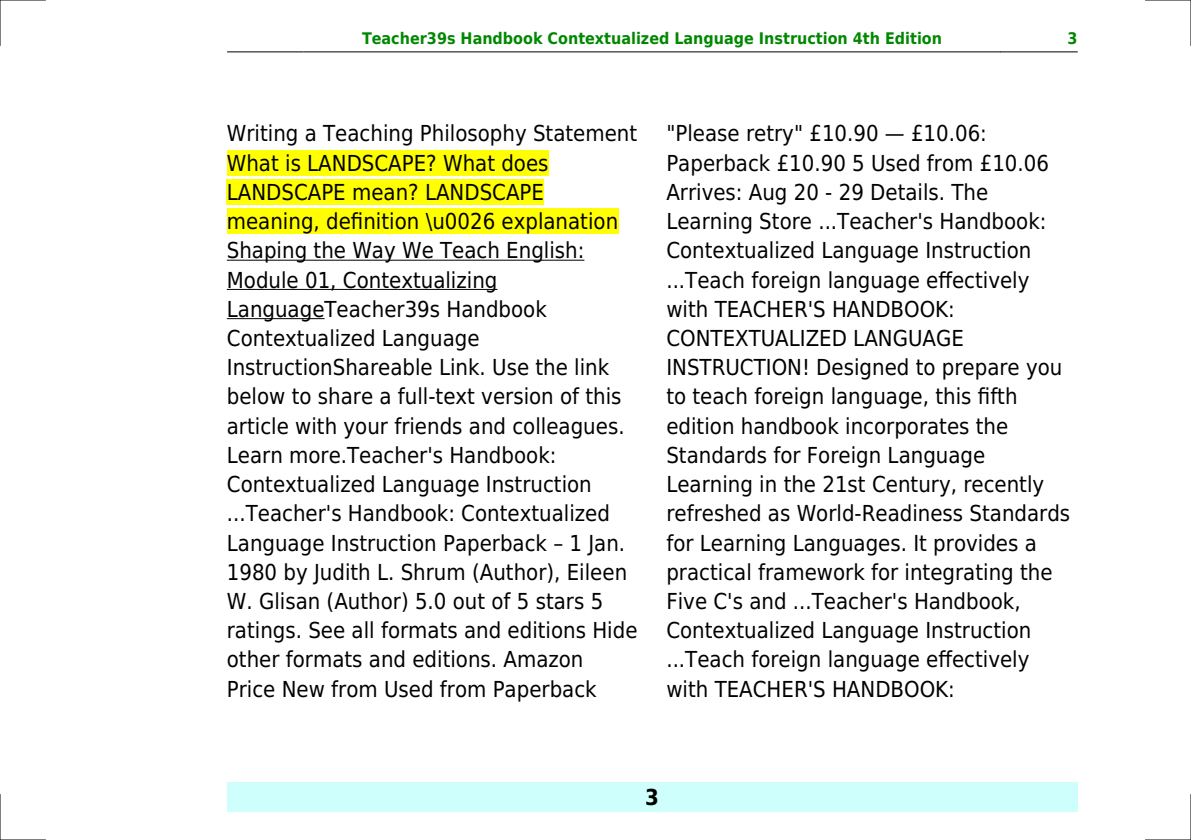
<style>
.page{position:relative;width:1191px;height:840px;background:#fff}
.page>*{position:absolute;margin:0;border:0;box-sizing:border-box;transform-origin:0 0}
.t1{font:22px/29.2px "DejaVu Sans Condensed";color:#000}
.t2{font:700 22px "DejaVu Sans Condensed";color:#000}
.t3{font:700 16px "DejaVu Sans Condensed";color:#080}
</style>
<div class="page">
<hr style="left:227px;top:51px;width:76px;height:1px;background:#000">
<hr style="left:304px;top:51px;width:696px;height:1px;background:#000">
<hr style="left:1001px;top:51px;width:76px;height:1px;background:#000">
<div style="left:227px;top:782px;width:850px;height:29px;background:#cffffc"></div>
<div style="left:227px;top:150px;width:321px;height:26px;background:#ff0"></div>
<div style="left:227px;top:179px;width:317px;height:26px;background:#ff0"></div>
<div style="left:227px;top:208px;width:391px;height:26px;background:#ff0"></div>
<hr style="left:227px;top:259px;width:357px;height:1px;background:#000">
<hr style="left:227px;top:289px;width:270px;height:1px;background:#000">
<hr style="left:227px;top:318px;width:97px;height:1px;background:#000">
<hr style="left:0;top:0;width:45px;height:1px;background:#000">
<hr style="left:1145px;top:0;width:46px;height:1px;background:#000">
<hr style="left:0;top:839px;width:45px;height:1px;background:#000">
<hr style="left:1145px;top:839px;width:46px;height:1px;background:#000">
<hr style="left:0;top:0;width:1px;height:45px;background:#000">
<hr style="left:0;top:794px;width:1px;height:45px;background:#000">
<hr style="left:1190px;top:0;width:1px;height:45px;background:#000">
<hr style="left:1190px;top:794px;width:1px;height:45px;background:#000">
<p class="t3" style="left:362px;top:29px;width:581px">Teacher39s Handbook Contextualized Language Instruction 4th Edition</p>
<p class="t3" style="left:1067px;top:29px;width:12px">3</p>
<p class="t1" style="left:227px;top:119px;width:412px">Writing a Teaching Philosophy Statement What is LANDSCAPE? What does LANDSCAPE mean? LANDSCAPE meaning, definition \u0026 explanation Shaping the Way We Teach English:<br>Module 01, Contextualizing LanguageTeacher39s Handbook Contextualized Language InstructionShareable Link. Use the link below to share a full-text version of this article with your friends and colleagues.<br>Learn more.Teacher's Handbook:<br>Contextualized Language Instruction ...Teacher's Handbook: Contextualized Language Instruction Paperback 1 Jan.<br>1980 by Judith L. Shrum (Author), Eileen W. Glisan (Author) 5.0 out of 5 stars 5 ratings. See all formats and editions Hide other formats and editions. Amazon Price New from Used from Paperback</p>
<p class="t1" style="left:666px;top:119px;width:214px">"Please retry" £10.90</p>
<p class="t1" style="left:666px;top:119px;width:405px;text-indent:245px">£10.06:<br>Paperback £10.90 5 Used from £10.06<br>Arrives: Aug 20 - 29 Details. The Learning Store ...Teacher's Handbook:<br>Contextualized Language Instruction ...Teach foreign language effectively with TEACHER'S HANDBOOK:<br>CONTEXTUALIZED LANGUAGE INSTRUCTION! Designed to prepare you to teach foreign language, this fifth edition handbook incorporates the Standards for Foreign Language Learning in the 21st Century, recently refreshed as World-Readiness Standards for Learning Languages. It provides a practical framework for integrating the Five C's and ...Teacher's Handbook, Contextualized Language Instruction ...Teach foreign language effectively with TEACHER'S HANDBOOK:</p>
<p class="t2" style="left:645px;top:783px;width:15px">3</p>
</div>
